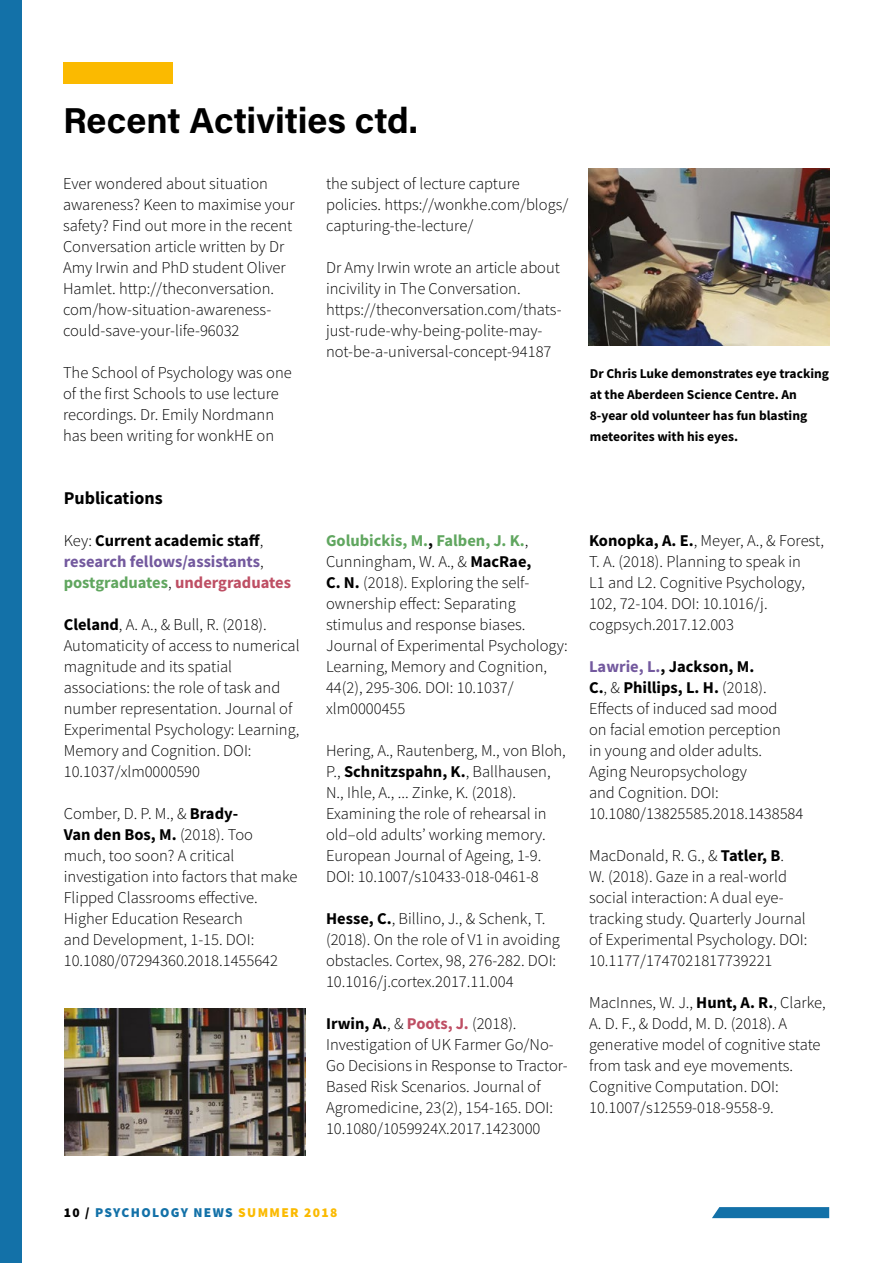
<style>
.page{position:relative;width:893px;height:1263px;background:#fff}
.page>*{position:absolute;margin:0;border:0;box-sizing:border-box;transform-origin:0 0}
.t1{font:700 36px "Acumin Pro";color:#000}
.t2{font:700 18px "Source Sans Pro";color:#000}
.t3{font:300 16.5px/21px "Source Sans Pro";color:#000}
.t4{font:700 16.5px/21px "Source Sans Pro";color:#73599e}
.t5{font:700 13.5px/21px "Source Sans Pro";color:#000}
.t6{font:900 13.5px "Source Sans Pro";letter-spacing:.1em;color:#1371a8}
.s1{font-weight:300;color:#000}
.s2{color:#000}
.s3{color:#60a65f}
.s4{color:#be4f64}
.s5{font-weight:700}
.s6{font-weight:700;color:#60a65f}
.s7{font-weight:700;color:#be4f64}
.s8{font-weight:700;color:#73599e}
.s9{color:#fbba00}
</style>
<div class="page">
<div style="left:63px;top:62px;width:110px;height:21px;background:#fbba00"></div>
<img style="left:588px;top:168px;width:242px;height:177px">
<img style="left:65px;top:1008px;width:240px;height:147px">
<svg style="left:712px;top:1207px;width:117px;height:11px"></svg>
<div style="left:0;top:0;width:22px;height:1263px;background:#1371a8"></div>
<h1 class="t1" style="left:63px;top:95px;width:356px">Recent Activities ctd.</h1>
<p class="t3" style="left:63px;top:173px;width:233px">Ever wondered about situation awareness? Keen to maximise your safety? Find out more in the recent Conversation article written by Dr Amy Irwin and PhD student Oliver Hamlet. http://theconversation. com/how-situation-awareness&shy;could-save-your-life-96032</p>
<p class="t3" style="left:63px;top:362px;width:230px">The School of Psychology was one of the first Schools to use lecture recordings. Dr. Emily Nordmann has been writing for wonkHE on</p>
<p class="t2" style="left:64px;top:486px;width:100px">Publications</p>
<p class="t4" style="left:64px;top:530px;width:229px"><span class="s1">Key:</span> <span class="s2">Current academic staff</span><span class="s1">, </span>research fellows/assistants<span class="s1">, </span><span class="s3">postgraduates</span><span class="s1">,</span> <span class="s4">undergraduates</span></p>
<p class="t3" style="left:64px;top:614px;width:237px"><span class="s5">Cleland</span>, A. A., &amp; Bull, R. (2018).<br>Automaticity of access to numerical magnitude and its spatial associations: the role of task and number representation. Journal of<br>Experimental Psychology: Learning,<br>Memory and Cognition. DOI:<br>10.1037/xlm0000590</p>
<p class="t3" style="left:64px;top:803px;width:235px">Comber, D. P. M., &amp; <span class="s5">Brady-<br>Van den Bos, M.</span> (2018). Too much, too soon? A critical investigation into factors that make<br>Flipped Classrooms effective.<br>Higher Education Research<br>and Development, 1-15. DOI:<br>10.1080/07294360.2018.1455642</p>
<p class="t3" style="left:326px;top:173px;width:244px">the subject of lecture capture policies. https://wonkhe.com/blogs/ capturing-the-lecture/</p>
<p class="t3" style="left:326px;top:257px;width:237px">Dr Amy Irwin wrote an article about incivility in The Conversation. https://theconversation.com/thats&shy;just-rude-why-being-polite-may&shy;not-be-a-universal-concept-94187</p>
<p class="t3" style="left:326px;top:530px;width:243px"><span class="s6">Golubickis, M.</span><span class="s5">,</span> <span class="s6">Falben, J. K.</span>,<br>Cunningham, W. A., &amp; <span class="s5">MacRae,<br>C. N.</span> (2018). Exploring the self&shy;ownership effect: Separating stimulus and response biases.<br>Journal of Experimental Psychology:<br>Learning, Memory and Cognition,<br>44(2), 295-306. DOI: 10.1037/ xlm0000455</p>
<p class="t3" style="left:326px;top:740px;width:241px">Hering, A., Rautenberg, M., von Bloh, P., <span class="s5">Schnitzspahn, K.</span>, Ballhausen, N., Ihle, A., ... Zinke, K. (2018).<br>Examining the role of rehearsal in old–old adults’ working memory.<br>European Journal of Ageing, 1-9.<br>DOI: 10.1007/s10433-018-0461-8</p>
<p class="t3" style="left:326px;top:908px;width:235px"><span class="s5">Hesse, C.</span>, Billino, J., &amp; Schenk, T. (2018). On the role of V1 in avoiding obstacles. Cortex, 98, 276-282. DOI:<br>10.1016/j.cortex.2017.11.004</p>
<p class="t3" style="left:326px;top:1013px;width:243px"><span class="s5">Irwin, A.</span>, &amp; <span class="s7">Poots, J.</span> (2018).<br>Investigation of UK Farmer Go/No-Go Decisions in Response to Tractor-Based Risk Scenarios. Journal of Agromedicine, 23(2), 154-165. DOI:<br>10.1080/1059924X.2017.1423000</p>
<p class="t5" style="left:590px;top:363px;width:241px">Dr Chris Luke demonstrates eye tracking at the Aberdeen Science Centre. An 8-year old volunteer has fun blasting meteorites with his eyes.</p>
<p class="t3" style="left:589px;top:530px;width:236px"><span class="s5">Konopka, A. E.</span>, Meyer, A., &amp; Forest,<br>T. A. (2018). Planning to speak in<br>L1 and L2. Cognitive Psychology,<br>102, 72-104. DOI: 10.1016/j. cogpsych.2017.12.003</p>
<p class="t3" style="left:589px;top:656px;width:216px"><span class="s8">Lawrie, L.</span><span class="s5">, Jackson, M.<br>C.</span>, &amp; <span class="s5">Phillips, L. H.</span> (2018).<br>Effects of induced sad mood<br>on facial emotion perception<br>in young and older adults.<br>Aging Neuropsychology<br>and Cognition. DOI:<br>10.1080/13825585.2018.1438584</p>
<p class="t3" style="left:589px;top:845px;width:220px">MacDonald, R. G., &amp; <span class="s5">Tatler, B</span>.<br>W. (2018). Gaze in a real-world social interaction: A dual eye&shy;tracking study. Quarterly Journal of Experimental Psychology. DOI:<br>10.1177/1747021817739221</p>
<p class="t3" style="left:589px;top:992px;width:238px">MacInnes, W. J., <span class="s5">Hunt, A. R.</span>, Clarke,<br>A. D. F., &amp; Dodd, M. D. (2018). A generative model of cognitive state from task and eye movements.<br>Cognitive Computation. DOI:<br>10.1007/s12559-018-9558-9.</p>
<p class="t6" style="left:64px;top:1203px;width:275px"><span class="s2">10 /</span> PSYCHOLOGY NEWS <span class="s9">SUMMER 2018</span></p>
</div>
